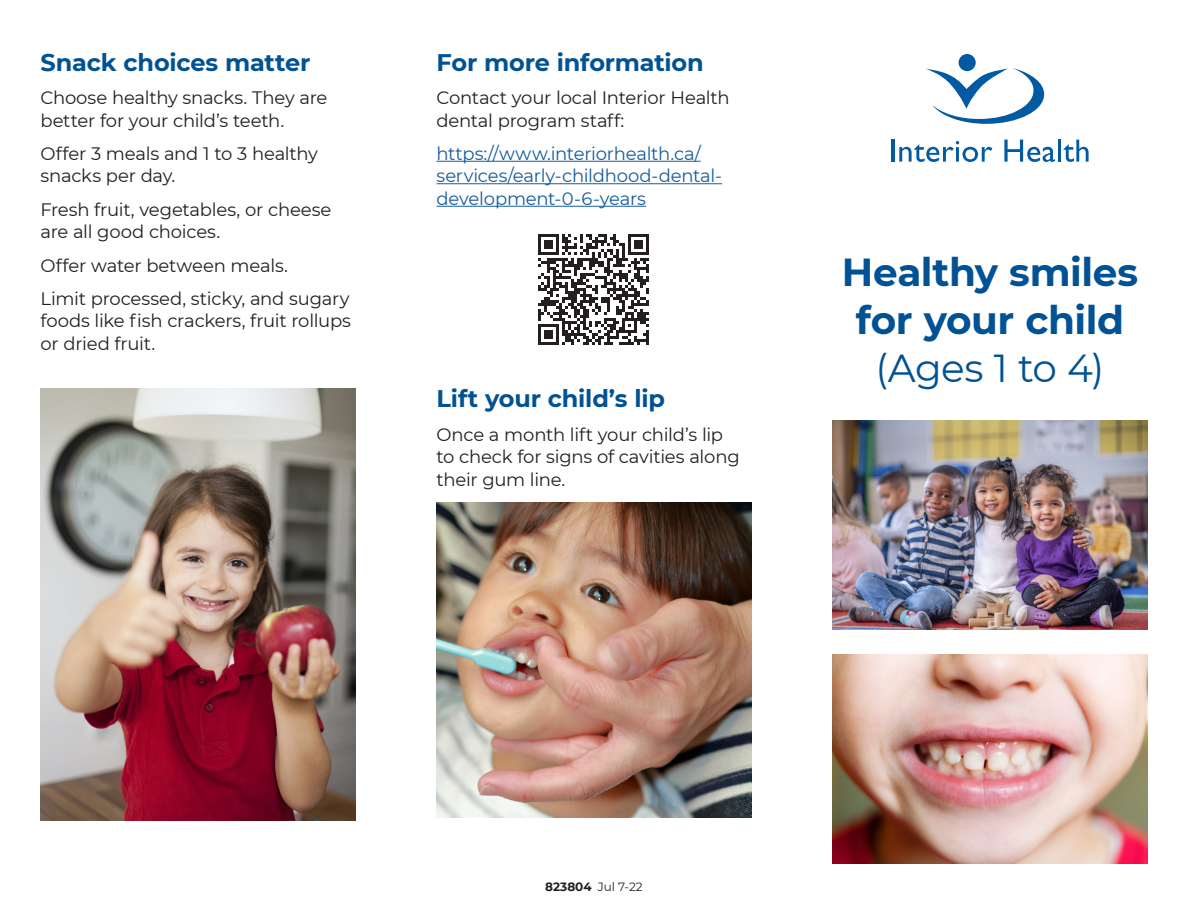
<style>
.page{position:relative;width:1188px;height:918px;background:#fff}
.page>*{position:absolute;margin:0;border:0;box-sizing:border-box;transform-origin:0 0}
.t1{font:700 39px/48px "Montserrat";letter-spacing:-.01em;color:#005294;text-align:center}
.t2{font:39px "Montserrat";letter-spacing:-.015em;color:#005294}
.t3{font:700 24px "Montserrat";letter-spacing:-.01em;color:#005294}
.t4{font:18px/22.5px "Montserrat";letter-spacing:-.015em;color:#231f20}
.t5{font:18px/22.5px "Montserrat";letter-spacing:-.015em;color:#175d9e}
.t6{font:12px "Montserrat";color:#231f20}
.s1{font-weight:700}
</style>
<div class="page">
<hr style="left:891px;top:140px;width:4px;height:22px;background:#015aa2">
<svg style="left:899px;top:141px;width:93px;height:21px"></svg>
<svg style="left:1004px;top:140px;width:51px;height:22px"></svg>
<hr style="left:1058px;top:140px;width:3px;height:22px;background:#015aa2">
<svg style="left:1063px;top:140px;width:26px;height:22px"></svg>
<div style="left:959px;top:54px;width:17px;height:17px;background:#015aa2;border-radius:50%"></div>
<svg style="left:925px;top:68px;width:119px;height:56px"></svg>
<img style="left:40px;top:388px;width:316px;height:432px">
<img style="left:832px;top:420px;width:316px;height:210px">
<img style="left:832px;top:655px;width:316px;height:209px">
<hr style="left:436px;top:161px;width:265px;height:1px;background:#175d9e">
<hr style="left:436px;top:183px;width:286px;height:1px;background:#175d9e">
<hr style="left:436px;top:206px;width:210px;height:1px;background:#175d9e">
<svg style="left:538px;top:234px;width:111px;height:111px"></svg>
<svg style="left:646px;top:330px;width:3px;height:15px"></svg>
<img style="left:437px;top:503px;width:315px;height:315px">
<h2 class="t3" style="left:40px;top:45px;width:272px">Snack choices matter</h2>
<p class="t4" style="left:40px;top:86px;width:288px">Choose healthy snacks. They are better for your child’s teeth.</p>
<p class="t4" style="left:40px;top:142px;width:279px">Offer 3 meals and 1 to 3 healthy snacks per day.</p>
<p class="t4" style="left:40px;top:197px;width:292px">Fresh fruit, vegetables, or cheese are all good choices.</p>
<p class="t4" style="left:40px;top:248px;width:311px;line-height:33.3px">Offer water between meals.<br>Limit processed, sticky, and sugary</p>
<p class="t4" style="left:40px;top:309px;width:312px">foods like fish crackers, fruit rollups or dried fruit.</p>
<h2 class="t3" style="left:436px;top:45px;width:269px">For more information</h2>
<p class="t4" style="left:436px;top:86px;width:295px">Contact your local Interior Health dental program staff:</p>
<p class="t5" style="left:436px;top:142px;width:287px">https://www.interiorhealth.ca/ services/early-childhood-dental&shy;development-0-6-years</p>
<h2 class="t3" style="left:436px;top:381px;width:230px">Lift your child’s lip</h2>
<p class="t4" style="left:436px;top:422px;width:305px">Once a month lift your child’s lip to check for signs of cavities along their gum line.</p>
<h1 class="t1" style="left:842px;top:246px;width:298px">Healthy smiles for your child</h1>
<h1 class="t2" style="left:876px;top:341px;width:230px">(Ages 1 to 4)</h1>
<p class="t6" style="left:545px;top:878px;width:99px"><span class="s1">823804</span> Jul 7-22</p>
</div>
